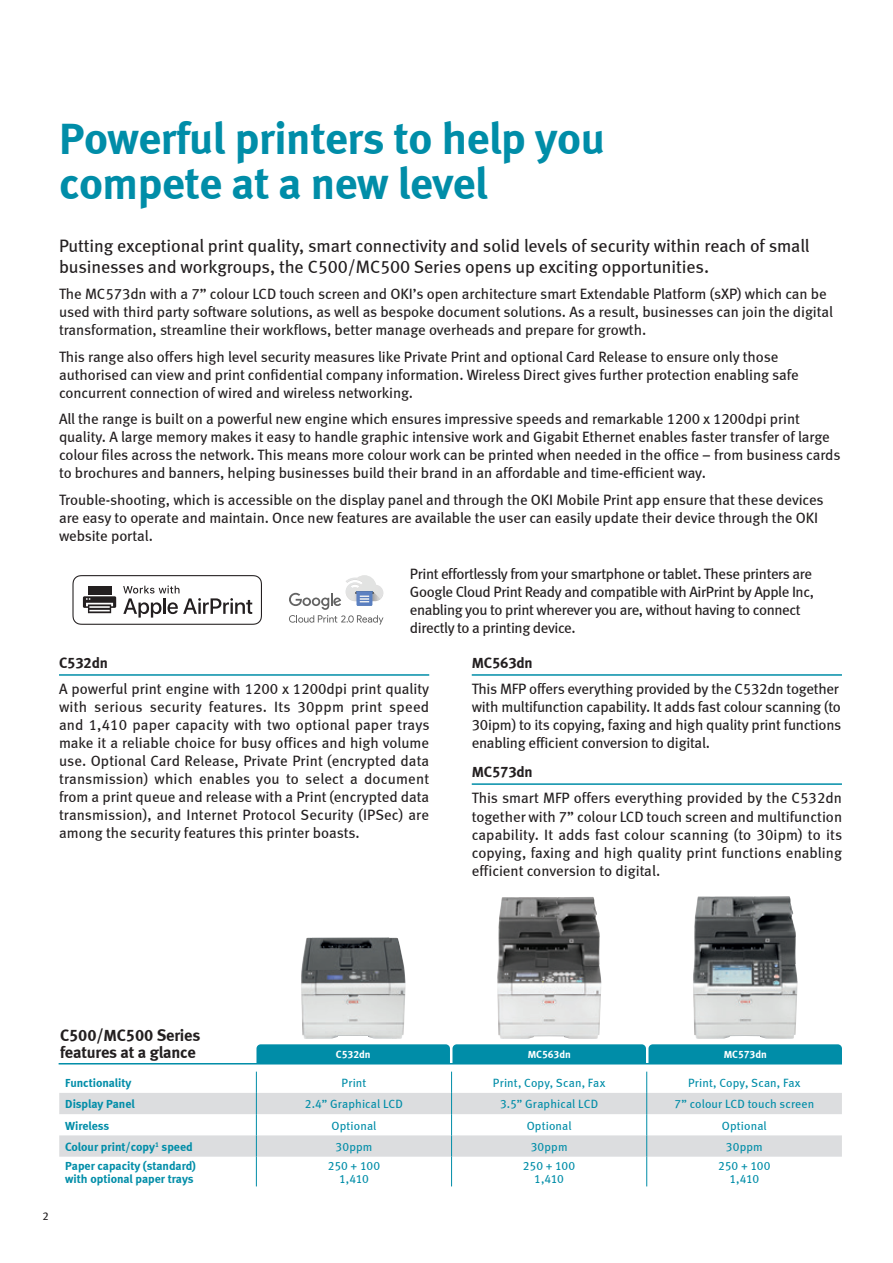
<style>
.page{position:relative;width:893px;height:1263px;background:#fff}
.page>*{position:absolute;margin:0;border:0;box-sizing:border-box;transform-origin:0 0}
.t1{font:45px/45px "Meta Bold LF";letter-spacing:-.01em;color:#008da8}
.t2{font:18px/21px "Meta Book LF";letter-spacing:-.005em;color:#231f20}
.t3{font:16.5px/16.5px "Meta Bold LF";letter-spacing:-.01em;color:#231f20}
.t4{font:15px/18px "Meta Book LF";letter-spacing:-.01em;color:#231f20}
.t5{font:15px "Meta Bold LF";letter-spacing:-.015em;color:#231f20}
.t6{font:12px "Meta Book LF";letter-spacing:.01em;color:#008da8}
.t7{font:12px/13.5px "Meta Bold LF";color:#008da8}
.t8{font:12px/13.5px "Meta Book LF";letter-spacing:-.02em;color:#008da8;text-align:center}
.t9{font:11.25px "Meta Book LF";color:#231f20}
.t10{font:10.5px "Meta Bold LF";letter-spacing:-.01em;color:#fff}
</style>
<div class="page">
<hr style="left:59px;top:674px;width:370px;height:2px;background:#008da8">
<hr style="left:472px;top:674px;width:370px;height:2px;background:#008da8">
<hr style="left:472px;top:783px;width:370px;height:2px;background:#008da8">
<hr style="left:59px;top:1063px;width:783px;height:1px;background:#008da8">
<svg style="left:59px;top:1093px;width:783px;height:64px;fill:#dcdddf"></svg>
<svg style="left:256px;top:1071px;width:1px;height:115px"></svg>
<svg style="left:451px;top:1071px;width:1px;height:115px"></svg>
<svg style="left:646px;top:1071px;width:1px;height:115px"></svg>
<div style="left:256px;top:1044px;width:586px;height:19px;background:#008da8"></div>
<img style="left:301px;top:937px;width:105px;height:102px">
<img style="left:693px;top:896px;width:105px;height:143px">
<img style="left:497px;top:897px;width:104px;height:142px">
<svg style="left:289px;top:575px;width:95px;height:50px"></svg>
<svg style="left:72px;top:575px;width:190px;height:50px"></svg>
<h1 class="t1" style="left:59px;top:116px;width:547px">Powerful printers to help you compete at a new level</h1>
<p class="t2" style="left:59px;top:235px;width:752px">Putting exceptional print quality, smart connectivity and solid levels of security within reach of small businesses and workgroups, the C500/MC500 Series opens up exciting opportunities.</p>
<p class="t4" style="left:59px;top:285px;width:775px">The MC573dn with a 7” colour LCD touch screen and OKI’s open architecture smart Extendable Platform (sXP) which can be used with third party software solutions, as well as bespoke document solutions. As a result, businesses can join the digital transformation, streamline their workflows, better manage overheads and prepare for growth.</p>
<p class="t4" style="left:59px;top:347px;width:741px">This range also offers high level security measures like Private Print and optional Card Release to ensure only those authorised can view and print confidential company information. Wireless Direct gives further protection enabling safe concurrent connection of wired and wireless networking.</p>
<p class="t4" style="left:59px;top:410px;width:783px">All the range is built on a powerful new engine which ensures impressive speeds and remarkable 1200 x 1200dpi print quality. A large memory makes it easy to handle graphic intensive work and Gigabit Ethernet enables faster transfer of large colour files across the network. This means more colour work can be printed when needed in the office – from business cards to brochures and banners, helping businesses build their brand in an affordable and time-efficient way.</p>
<p class="t4" style="left:59px;top:490px;width:766px">Trouble-shooting, which is accessible on the display panel and through the OKI Mobile Print app ensure that these devices are easy to operate and maintain. Once new features are available the user can easily update their device through the OKI website portal.</p>
<p class="t4" style="left:410px;top:564px;width:406px">Print effortlessly from your smartphone or tablet. These printers are Google Cloud Print Ready and compatible with AirPrint by Apple Inc, enabling you to print wherever you are, without having to connect directly to a printing device.</p>
<p class="t5" style="left:59px;top:654px;width:50px">C532dn</p>
<p class="t4" style="left:59px;top:680px;width:372px;text-align:justify">A powerful print engine with 1200 x 1200dpi print quality with serious security features. Its 30ppm print speed and 1,410 paper capacity with two optional paper trays make it a reliable choice for busy offices and high volume use. Optional Card Release, Private Print (encrypted data transmission) which enables you to select a document from a print queue and release with a Print (encrypted data transmission), and Internet Protocol Security (IPSec) are among the security features this printer boasts.</p>
<p class="t5" style="left:472px;top:654px;width:62px">MC563dn</p>
<p class="t4" style="left:472px;top:680px;width:371px">This MFP offers everything provided by the C532dn together with multifunction capability. It adds fast colour scanning (to 30ipm) to its copying, faxing and high quality print functions enabling efficient conversion to digital.</p>
<p class="t5" style="left:472px;top:763px;width:62px">MC573dn</p>
<p class="t4" style="left:472px;top:789px;width:372px;text-align:justify">This smart MFP offers everything provided by the C532dn together with 7” colour LCD touch screen and multifunction capability. It adds fast colour scanning (to 30ipm) to its copying, faxing and high quality print functions enabling efficient conversion to digital.</p>
<p class="t9" style="left:43px;top:1210px;width:8px">2</p>
<p class="t3" style="left:60px;top:1027px;width:142px">C500/MC500 Series features at a glance</p>
<p class="t7" style="left:65px;top:1076px;width:68px">Functionality</p>
<p class="t6" style="left:341px;top:1076px;width:26px">Print</p>
<p class="t6" style="left:493px;top:1076px;width:114px">Print, Copy, Scan, Fax</p>
<p class="t6" style="left:688px;top:1076px;width:114px">Print, Copy, Scan, Fax</p>
<p class="t7" style="left:65px;top:1097px;width:71px">Display Panel</p>
<p class="t6" style="left:305px;top:1097px;width:100px">2.4” Graphical LCD</p>
<p class="t6" style="left:500px;top:1097px;width:99px">3.5” Graphical LCD</p>
<p class="t6" style="left:674px;top:1097px;width:141px">7” colour LCD touch screen</p>
<p class="t7" style="left:65px;top:1118px;width:45px">Wireless</p>
<p class="t6" style="left:332px;top:1118px;width:46px">Optional</p>
<p class="t6" style="left:527px;top:1118px;width:46px">Optional</p>
<p class="t6" style="left:722px;top:1118px;width:46px">Optional</p>
<p class="t7" style="left:65px;top:1140px;width:129px">Colour print/copy<sup>1</sup> speed</p>
<p class="t6" style="left:336px;top:1139px;width:38px">30ppm</p>
<p class="t6" style="left:531px;top:1139px;width:38px">30ppm</p>
<p class="t6" style="left:726px;top:1139px;width:38px">30ppm</p>
<p class="t7" style="left:65px;top:1159px;width:132px">Paper capacity (standard) with optional paper trays</p>
<p class="t8" style="left:328px;top:1159px;width:54px">250 + 100<br>1,410</p>
<p class="t8" style="left:523px;top:1159px;width:54px">250 + 100<br>1,410</p>
<p class="t8" style="left:718px;top:1159px;width:54px">250 + 100<br>1,410</p>
<p class="t10" style="left:336px;top:1048px;width:36px">C532dn</p>
<p class="t10" style="left:528px;top:1048px;width:44px">MC563dn</p>
<p class="t10" style="left:724px;top:1048px;width:44px">MC573dn</p>
</div>
